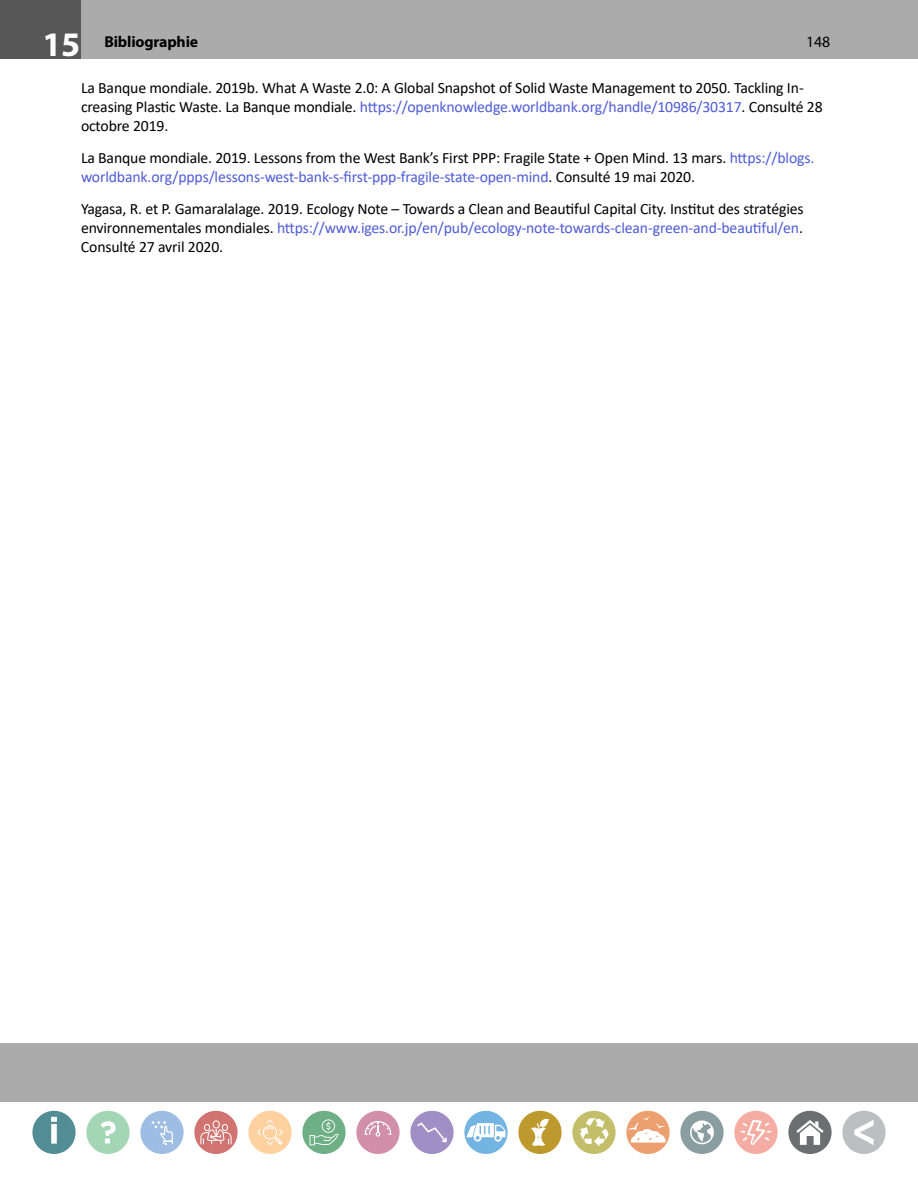
<style>
.page{position:relative;width:918px;height:1188px;background:#fff}
.page>*{position:absolute;margin:0;border:0;box-sizing:border-box;transform-origin:0 0}
.Bibliography{font:15.75px/18.9px "Calibri";letter-spacing:-.01em;color:#000}
.t1{font:700 15.75px "Myriad Pro";letter-spacing:-.01em;color:#000}
.t2{font:15.75px "Myriad Pro";color:#000}
.s1{font-size:34.5px;color:#fff}
.s2{color:#4f5cd6}
</style>
<div class="page">
<div style="left:0;top:1044px;width:918px;height:58px;background:#acabac"></div>
<div style="left:81px;top:0;width:837px;height:58px;background:#acabac"></div>
<div style="left:0;top:0;width:81px;height:58px;background:#575757"></div>
<div style="left:140px;top:1111px;width:44px;height:43px;background:#9ebde3;border-radius:50%"></div>
<svg style="left:151px;top:1121px;width:22px;height:23px"></svg>
<div style="left:410px;top:1111px;width:44px;height:43px;background:#a08fc4;border-radius:50%"></div>
<svg style="left:417px;top:1122px;width:30px;height:21px"></svg>
<div style="left:356px;top:1111px;width:44px;height:43px;background:#d190a8;border-radius:50%"></div>
<svg style="left:365px;top:1121px;width:26px;height:16px"></svg>
<div style="left:248px;top:1111px;width:44px;height:43px;background:#fed19e;border-radius:50%"></div>
<svg style="left:257px;top:1119px;width:26px;height:26px"></svg>
<div style="left:194px;top:1111px;width:44px;height:43px;background:#d17471;border-radius:50%"></div>
<svg style="left:200px;top:1120px;width:32px;height:24px"></svg>
<div style="left:680px;top:1111px;width:44px;height:43px;background:#8a9da0;border-radius:50%"></div>
<svg style="left:690px;top:1120px;width:24px;height:24px"></svg>
<div style="left:302px;top:1111px;width:44px;height:43px;background:#6eaf86;border-radius:50%"></div>
<svg style="left:309px;top:1119px;width:30px;height:26px"></svg>
<div style="left:626px;top:1111px;width:44px;height:43px;background:#eca06f;border-radius:50%"></div>
<svg style="left:628px;top:1116px;width:38px;height:27px"></svg>
<div style="left:734px;top:1111px;width:44px;height:43px;background:#f5aca2;border-radius:50%"></div>
<svg style="left:741px;top:1120px;width:30px;height:25px"></svg>
<div style="left:464px;top:1111px;width:44px;height:43px;background:#74b4e2;border-radius:50%"></div>
<svg style="left:466px;top:1123px;width:39px;height:19px"></svg>
<div style="left:518px;top:1111px;width:44px;height:43px;background:#be992e;border-radius:50%"></div>
<svg style="left:531px;top:1119px;width:18px;height:27px"></svg>
<div style="left:572px;top:1111px;width:44px;height:43px;background:#c2be69;border-radius:50%"></div>
<svg style="left:579px;top:1118px;width:30px;height:29px"></svg>
<div style="left:86px;top:1111px;width:44px;height:43px;background:#a4d6b5;border-radius:50%"></div>
<svg style="left:100px;top:1121px;width:16px;height:22px"></svg>
<div style="left:842px;top:1111px;width:44px;height:43px;background:#bcbec0;border-radius:50%"></div>
<svg style="left:854px;top:1120px;width:20px;height:25px"></svg>
<div style="left:788px;top:1111px;width:44px;height:43px;background:#6d6e71;border-radius:50%"></div>
<svg style="left:796px;top:1120px;width:28px;height:25px"></svg>
<div style="left:32px;top:1111px;width:44px;height:43px;background:#528d95;border-radius:50%"></div>
<svg style="left:51px;top:1117px;width:6px;height:27px"></svg>
<p class="t1" style="left:42px;top:32px;width:157px"><span class="s1">15</span> Bibliographie</p>
<p class="t2" style="left:806px;top:32px;width:25px">148</p>
<p class="Bibliography" style="left:81px;top:78px;width:743px">La Banque mondiale. 2019b. What A Waste 2.0: A Global Snapshot of Solid Waste Management to 2050. Tackling In&shy;creasing Plastic Waste. La Banque mondiale. <span class="s2">https://openknowledge.worldbank.org/handle/10986/30317</span>. Consulté 28 octobre 2019.</p>
<p class="Bibliography" style="left:81px;top:148px;width:735px">La Banque mondiale. 2019. Lessons from the West Bank’s First PPP: Fragile State + Open Mind. 13 mars. <span class="s2">https://blogs. worldbank.org/ppps/lessons-west-bank-s-first-ppp-fragile-state-open-mind</span>. Consulté 19 mai 2020.</p>
<p class="Bibliography" style="left:81px;top:199px;width:724px;text-align:justify">Yagasa, R. et P. Gamaralalage. 2019. Ecology Note – Towards a Clean and Beautiful Capital City. Institut des stratégies environnementales mondiales. <span class="s2">https://www.iges.or.jp/en/pub/ecology-note-towards-clean-green-and-beautiful/en</span>.<br>Consulté 27 avril 2020.</p>
</div>
